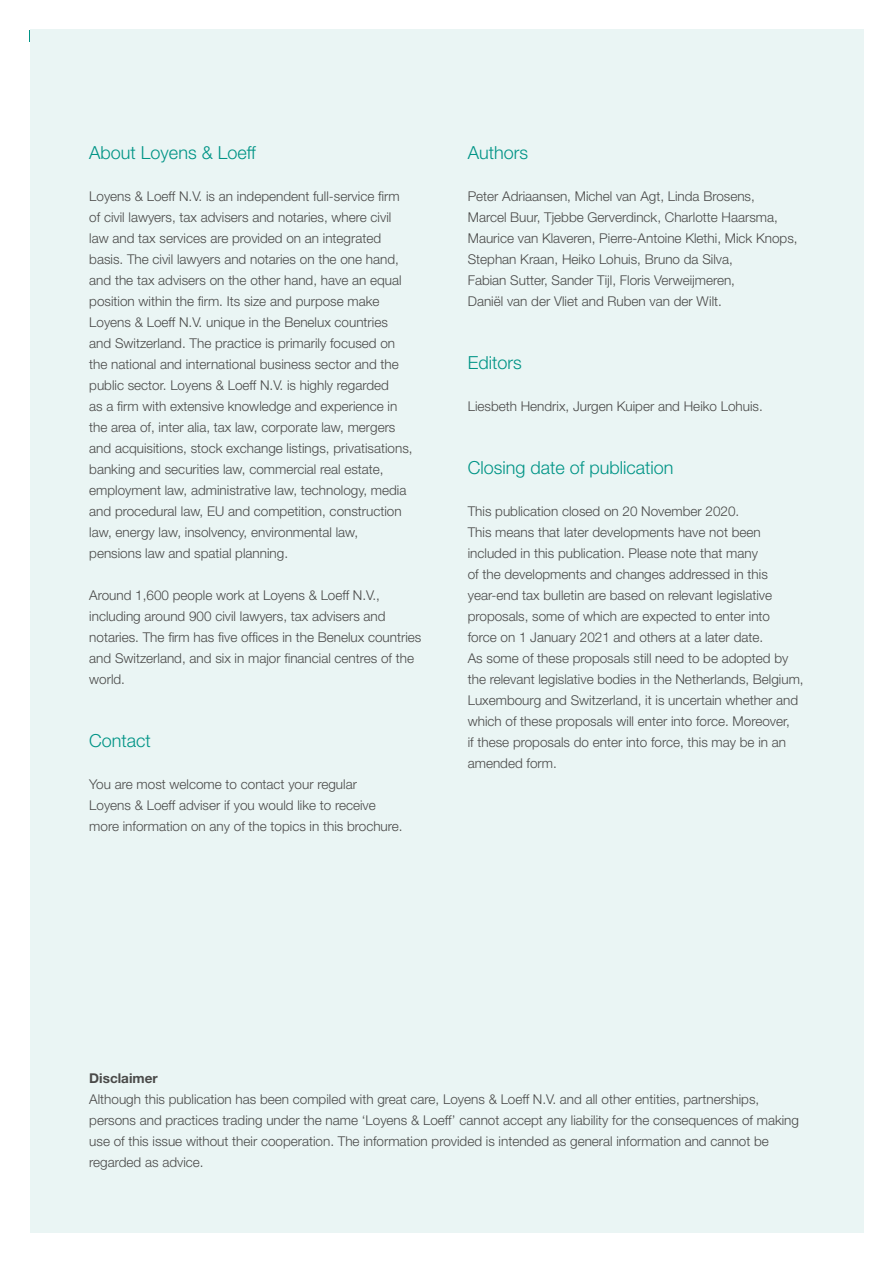
<style>
.page{position:relative;width:893px;height:1263px;background:#fff}
.page>*{position:absolute;margin:0;border:0;box-sizing:border-box;transform-origin:0 0}
.t1{font:300 18px "Helvetica Neue LT Pro";color:#009486}
.t2{font:300 13.5px/21px "Helvetica Neue LT Pro";color:#4a4a49}
.t3{font:700 13.5px "Helvetica Neue LT Pro";color:#4a4a49}
</style>
<div class="page">
<div style="left:30px;top:30px;width:833px;height:1203px;background:#eaf5f4"></div>
<h1 class="t1" style="left:89px;top:142px;width:168px">About Loyens &amp; Loeff</h1>
<p class="t2" style="left:89px;top:185px;width:325px">Loyens &amp; Loeff N.V. is an independent full-service firm of civil lawyers, tax advisers and notaries, where civil law and tax services are provided on an integrated basis. The civil lawyers and notaries on the one hand, and the tax advisers on the other hand, have an equal position within the firm. Its size and purpose make Loyens &amp; Loeff N.V. unique in the Benelux countries and Switzerland. The practice is primarily focused on the national and international business sector and the public sector. Loyens &amp; Loeff N.V. is highly regarded<br>as a firm with extensive knowledge and experience in the area of, inter alia, tax law, corporate law, mergers and acquisitions, stock exchange listings, privatisations, banking and securities law, commercial real estate, employment law, administrative law, technology, media and procedural law, EU and competition, construction law, energy law, insolvency, environmental law, pensions law and spatial planning.</p>
<p class="t2" style="left:89px;top:585px;width:334px">Around 1,600 people work at Loyens &amp; Loeff N.V., including around 900 civil lawyers, tax advisers and notaries. The firm has five offices in the Benelux countries and Switzerland, and six in major financial centres of the world.</p>
<h1 class="t1" style="left:89px;top:730px;width:63px">Contact</h1>
<p class="t2" style="left:89px;top:773px;width:315px">You are most welcome to contact your regular<br>Loyens &amp; Loeff adviser if you would like to receive more information on any of the topics in this brochure.</p>
<h1 class="t1" style="left:468px;top:142px;width:62px">Authors</h1>
<p class="t2" style="left:468px;top:185px;width:331px">Peter Adriaansen, Michel van Agt, Linda Brosens,<br>Marcel Buur, Tjebbe Gerverdinck, Charlotte Haarsma, Maurice van Klaveren, Pierre-Antoine Klethi, Mick Knops, Stephan Kraan, Heiko Lohuis, Bruno da Silva,<br>Fabian Sutter, Sander Tijl, Floris Verweijmeren,<br>Daniël van der Vliet and Ruben van der Wilt.</p>
<h1 class="t1" style="left:468px;top:352px;width:55px">Editors</h1>
<p class="t2" style="left:468px;top:395px;width:297px">Liesbeth Hendrix, Jurgen Kuiper and Heiko Lohuis.</p>
<h1 class="t1" style="left:468px;top:457px;width:207px">Closing date of publication</h1>
<p class="t2" style="left:468px;top:500px;width:337px">This publication closed on 20 November 2020.<br>This means that later developments have not been included in this publication. Please note that many<br>of the developments and changes addressed in this year-end tax bulletin are based on relevant legislative proposals, some of which are expected to enter into<br>force on 1 January 2021 and others at a later date.<br>As some of these proposals still need to be adopted by the relevant legislative bodies in the Netherlands, Belgium, Luxembourg and Switzerland, it is uncertain whether and which of these proposals will enter into force. Moreover,<br>if these proposals do enter into force, this may be in an amended form.</p>
<p class="t3" style="left:89px;top:1070px;width:70px">Disclaimer</p>
<p class="t2" style="left:89px;top:1088px;width:711px">Although this publication has been compiled with great care, Loyens &amp; Loeff N.V. and all other entities, partnerships, persons and practices trading under the name ‘Loyens &amp; Loeff’ cannot accept any liability for the consequences of making use of this issue without their cooperation. The information provided is intended as general information and cannot be regarded as advice.</p>
</div>
